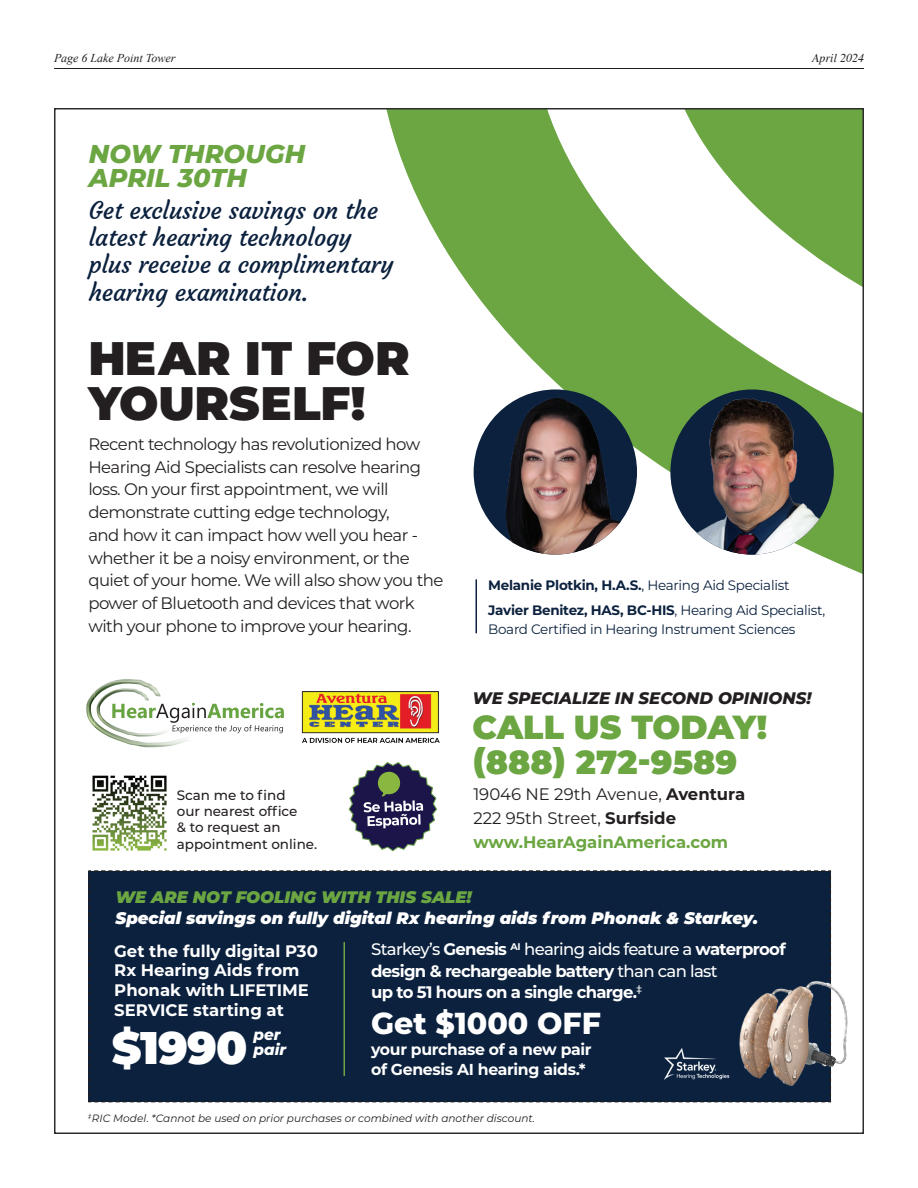
<style>
.page{position:relative;width:918px;height:1188px;background:#fff}
.page>*{position:absolute;margin:0;border:0;box-sizing:border-box;transform-origin:0 0}
.t1{font:900 46.95px/45.5px "Montserrat";color:#231f20}
.t2{font:900 45.75px "Montserrat";color:#fff}
.t3{font:900 33.3px/34.8px "Montserrat";color:#6ba642}
.t4{font:800 30.3px "Montserrat";color:#fff}
.t5{font:italic 800 25.8px/24.3px "Montserrat";color:#6ba642}
.t6{font:24.3px/27.3px "Courgette";letter-spacing:-.01em;color:#0b213e}
.t7{font:16.65px/22.8px "Montserrat";letter-spacing:-.03em;color:#231f20}
.t8{font:700 16.65px/21.1px "Montserrat";letter-spacing:-.04em;color:#fff}
.t9{font:italic 900 16.65px/21.1px "Montserrat";color:#fff}
.t10{font:700 16.65px/19.6px "Montserrat";color:#fff}
.t11{font:16.65px/24.3px "Montserrat";color:#231f20}
.t12{font:italic 800 16.65px "Montserrat";color:#231f20}
.t13{font:700 15.9px/20.2px "Montserrat";letter-spacing:-.02em;color:#fff}
.t14{font:italic 800 15.45px/15.5px "Montserrat";color:#fff}
.t15{font:700 13.65px/25px "Montserrat";letter-spacing:-.02em;color:#0b213e}
.t16{font:500 13.65px/16.4px "Montserrat";color:#231f20}
.t17{font:13.65px "Montserrat";letter-spacing:-.02em;color:#0b213e}
.t18{font:italic 12px "Times New Roman";color:#231f20}
.t19{font:italic 12px "Times";color:#231f20}
.t20{font:italic 10.65px "Montserrat";color:#231f20}
.s1{font-weight:400}
.s2{font-weight:700}
.s3{font-weight:700;color:#6ba642}
.s4{color:#6ba642}
.s5{font-weight:500}
</style>
<div class="page">
<hr style="left:54px;top:68px;width:810px;height:1px;background:#231f20">
<svg style="left:387px;top:111px;width:474px;height:463px"></svg>
<svg style="left:662px;top:111px;width:199px;height:327px"></svg>
<img style="left:86px;top:679px;width:57px;height:35px">
<img style="left:133px;top:745px;width:41px;height:2px">
<img style="left:87px;top:681px;width:101px;height:64px">
<img style="left:94px;top:686px;width:66px;height:53px">
<img style="left:114px;top:688px;width:23px;height:2px">
<img style="left:129px;top:735px;width:30px;height:2px">
<img style="left:97px;top:690px;width:73px;height:45px">
<svg style="left:112px;top:703px;width:172px;height:30px"></svg>
<img style="left:301px;top:691px;width:139px;height:52px">
<div style="left:88px;top:870px;width:744px;height:233px;background:#0b213e"></div>
<img style="left:92px;top:775px;width:75px;height:76px">
<img style="left:474px;top:389px;width:163px;height:166px">
<img style="left:670px;top:389px;width:164px;height:166px">
<img style="left:719px;top:966px;width:129px;height:133px">
<img style="left:661px;top:1046px;width:71px;height:35px">
<hr style="left:475px;top:579px;width:2px;height:54px;background:#0b213e">
<svg style="left:349px;top:762px;width:88px;height:89px"></svg>
<p class="t18" style="left:54px;top:50px;width:123px">Page 6 Lake Point Tower</p>
<p class="t19" style="left:812px;top:52px;width:53px">April 2024</p>
<p class="t5" style="left:89px;top:140px;width:218px">NOW THROUGH<br>APRIL 30TH</p>
<p class="t6" style="left:89px;top:197px;width:306px">Get exclusive savings on the latest hearing technology plus receive a complimentary hearing examination.</p>
<p class="t1" style="left:88px;top:333px;width:323px">HEAR IT FOR<br>YOURSELF!</p>
<p class="t7" style="left:88px;top:432px;width:357px">Recent technology has revolutionized how Hearing Aid Specialists can resolve hearing loss. On your first appointment, we will demonstrate cutting edge technology,<br>and how it can impact how well you hear - whether it be a noisy environment, or the quiet of your home. We will also show you the power of Bluetooth and devices that work with your phone to improve your hearing.</p>
<p class="t16" style="left:177px;top:786px;width:142px">Scan me to find<br>our nearest office<br>&amp; to request an appointment online.</p>
<p class="t15" style="left:488px;top:572px;width:339px">Melanie Plotkin, H.A.S.<span class="s1">, Hearing Aid Specialist<br></span>Javier Benitez, HAS, BC-HIS<span class="s1">, Hearing Aid Specialist,</span></p>
<p class="t17" style="left:488px;top:619px;width:309px">Board Certified in Hearing Instrument Sciences</p>
<p class="t12" style="left:473px;top:686px;width:340px">WE SPECIALIZE IN SECOND OPINIONS!</p>
<p class="t3" style="left:472px;top:708px;width:296px">CALL US TODAY! (888) 272-9589</p>
<p class="t11" style="left:473px;top:781px;width:274px">19046 NE 29th Avenue, <span class="s2">Aventura<br></span>222 95th Street, <span class="s2">Surfside </span><span class="s3">www.HearAgainAmerica.com</span></p>
<p class="t9" style="left:116px;top:885px;width:644px"><span class="s4">WE ARE NOT FOOLING WITH THIS SALE!<br></span>Special savings on fully digital Rx hearing aids from Phonak &amp; Starkey.</p>
<p class="t8" style="left:371px;top:938px;width:416px"><span class="s5">Starkey’s</span> Genesis <sup>AI</sup> <span class="s5">hearing aids feature a</span> waterproof design &amp; rechargeable battery <span class="s5">than can last<br></span>up to 51 hours on a single charge.<sup>‡</sup></p>
<p class="t4" style="left:371px;top:1001px;width:232px">Get $1000 OFF</p>
<p class="t13" style="left:371px;top:1038px;width:222px">your purchase of a new pair of Genesis AI hearing aids.*</p>
<p class="t10" style="left:114px;top:940px;width:205px">Get the fully digital P30<br>Rx Hearing Aids from<br>Phonak with LIFETIME<br>SERVICE starting at</p>
<p class="t2" style="left:112px;top:1013px;width:137px">$1990</p>
<p class="t14" style="left:254px;top:1026px;width:34px">per pair</p>
<p class="t20" style="left:88px;top:1111px;width:448px"><sup>‡</sup>RIC Model. *Cannot be used on prior purchases or combined with another discount.</p>
</div>
